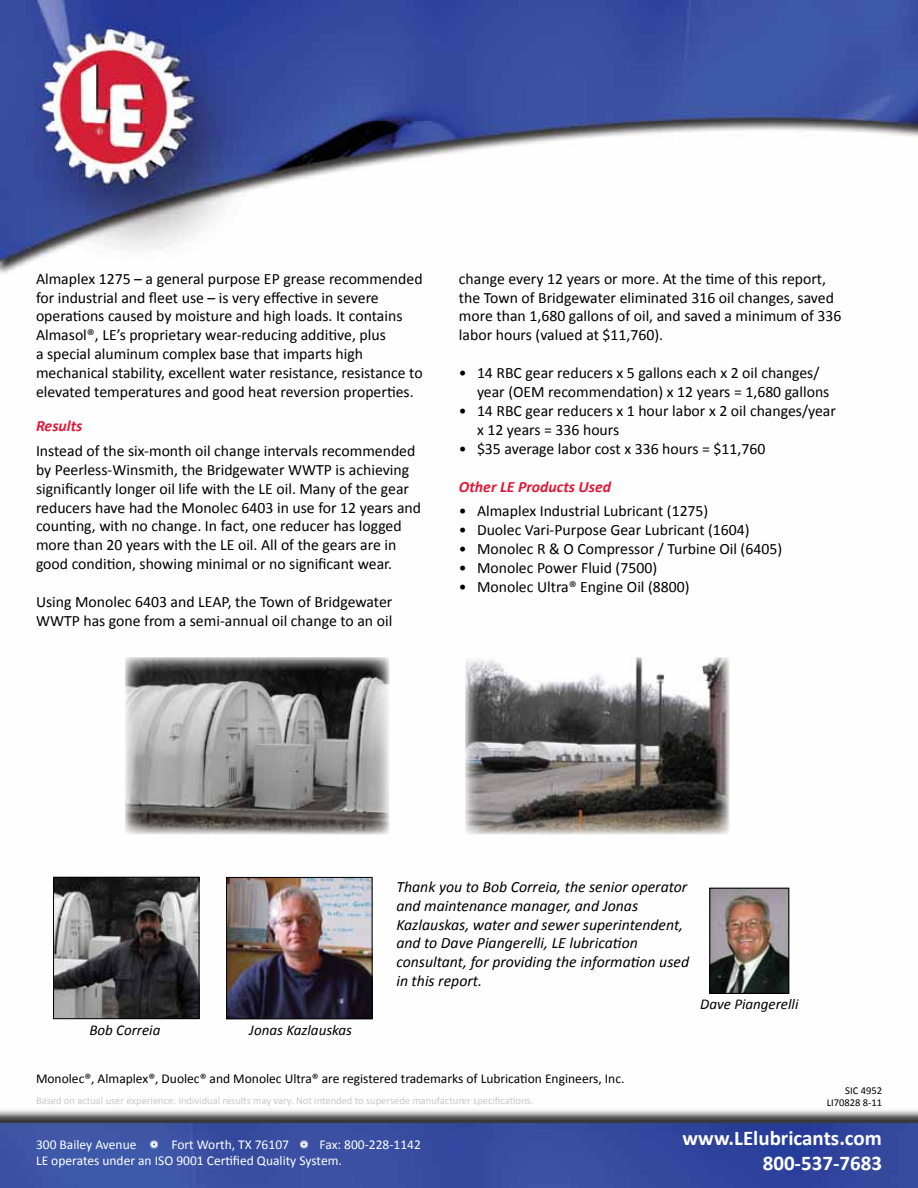
<style>
.page{position:relative;width:918px;height:1188px;background:#fff}
.page>*{position:absolute;margin:0;border:0;box-sizing:border-box;transform-origin:0 0}
.t1{font:700 21px/25.2px "Calibri";color:#fff;text-align:right}
.t2{font:15.75px/18.9px "Calibri";color:#000}
.t3{font:italic 15.75px/18.9px "Calibri";color:#000}
.t4{font:italic 700 15.75px "Calibri";color:#e31837}
.t5{font:italic 15px "Calibri";color:#000}
.t6{font:13.5px/16.2px "Calibri";color:#fff}
.t7{font:13.5px "Calibri";color:#000}
.t8{font:10.5px "Calibri";color:#c7c8ca}
.t9{font:10.5px/12.6px "Calibri";color:#000;text-align:right}
</style>
<div class="page">
<img style="left:0;top:0;width:918px;height:1188px">
<svg style="left:150px;top:1140px;width:8px;height:9px"></svg>
<svg style="left:300px;top:1140px;width:8px;height:9px"></svg>
<img style="left:711px;top:890px;width:76px;height:102px">
<div style="left:709px;top:888px;width:80px;height:106px;border:1px solid #000"></div>
<img style="left:55px;top:879px;width:143px;height:138px">
<div style="left:53px;top:877px;width:147px;height:142px;border:1px solid #000"></div>
<img style="left:228px;top:879px;width:143px;height:138px">
<div style="left:226px;top:877px;width:147px;height:142px;border:1px solid #000"></div>
<img style="left:125px;top:657px;width:264px;height:177px">
<img style="left:465px;top:657px;width:264px;height:177px">
<p class="t2" style="left:36px;top:269px;width:388px">Almaplex 1275 – a general purpose EP grease recommended for industrial and fleet use – is very effective in severe operations caused by moisture and high loads. It contains Almasol®, LE’s proprietary wear-reducing additive, plus<br>a special aluminum complex base that imparts high mechanical stability, excellent water resistance, resistance to elevated temperatures and good heat reversion properties.</p>
<p class="t4" style="left:36px;top:416px;width:48px">Results</p>
<p class="t2" style="left:36px;top:441px;width:387px">Instead of the six-month oil change intervals recommended by Peerless-Winsmith, the Bridgewater WWTP is achieving significantly longer oil life with the LE oil. Many of the gear reducers have had the Monolec 6403 in use for 12 years and counting, with no change. In fact, one reducer has logged more than 20 years with the LE oil. All of the gears are in good condition, showing minimal or no significant wear.</p>
<p class="t2" style="left:36px;top:592px;width:358px">Using Monolec 6403 and LEAP, the Town of Bridgewater<br>WWTP has gone from a semi-annual oil change to an oil</p>
<p class="t2" style="left:459px;top:269px;width:384px">change every 12 years or more. At the time of this report, the Town of Bridgewater eliminated 316 oil changes, saved more than 1,680 gallons of oil, and saved a minimum of 336 labor hours (valued at $11,760).</p>
<p class="t2" style="left:477px;top:364px;width:354px;text-indent:-18px">• 14 RBC gear reducers x 5 gallons each x 2 oil changes/ year (OEM recommendation) x 12 years = 1,680 gallons</p>
<p class="t2" style="left:477px;top:401px;width:360px;text-indent:-18px">• 14 RBC gear reducers x 1 hour labor x 2 oil changes/year x 12 years = 336 hours</p>
<p class="t2" style="left:459px;top:439px;width:308px">• $35 average labor cost x 336 hours = $11,760</p>
<p class="t4" style="left:459px;top:476px;width:154px">Other LE Products Used</p>
<p class="t2" style="left:459px;top:502px;width:251px">• Almaplex Industrial Lubricant (1275)</p>
<p class="t2" style="left:459px;top:521px;width:292px">• Duolec Vari-Purpose Gear Lubricant (1604)</p>
<p class="t2" style="left:459px;top:540px;width:325px">• Monolec R &amp; O Compressor / Turbine Oil (6405)</p>
<p class="t2" style="left:459px;top:559px;width:200px">• Monolec Power Fluid (7500)</p>
<p class="t2" style="left:459px;top:577px;width:232px">• Monolec Ultra® Engine Oil (8800)</p>
<p class="t5" style="left:89px;top:1019px;width:73px">Bob Correia</p>
<p class="t5" style="left:249px;top:1020px;width:104px">Jonas Kazlauskas</p>
<p class="t3" style="left:396px;top:877px;width:294px">Thank you to Bob Correia, the senior operator and maintenance manager, and Jonas Kazlauskas, water and sewer superintendent, and to Dave Piangerelli, LE lubrication consultant, for providing the information used in this report.</p>
<p class="t5" style="left:700px;top:994px;width:100px">Dave Piangerelli</p>
<p class="t7" style="left:36px;top:1070px;width:590px">Monolec®, Almaplex®, Duolec® and Monolec Ultra® are registered trademarks of Lubrication Engineers, Inc.</p>
<p class="t8" style="left:36px;top:1094px;width:499px">Based on actual user experience. Individual results may vary. Not intended to supersede manufacturer specifications.</p>
<p class="t6" style="left:36px;top:1136px;width:102px">300 Bailey Avenue</p>
<p class="t6" style="left:171px;top:1136px;width:119px">Fort Worth, TX 76107</p>
<p class="t6" style="left:36px;top:1136px;width:386px;text-indent:284px">Fax: 800-228-1142<br>LE operates under an ISO 9001 Certified Quality System.</p>
<p class="t9" style="left:827px;top:1084px;width:57px">SIC 4952<br>LI70828 8-11</p>
<h1 class="t1" style="left:683px;top:1125px;width:201px">www.LElubricants.com<br>800-537-7683</h1>
</div>
